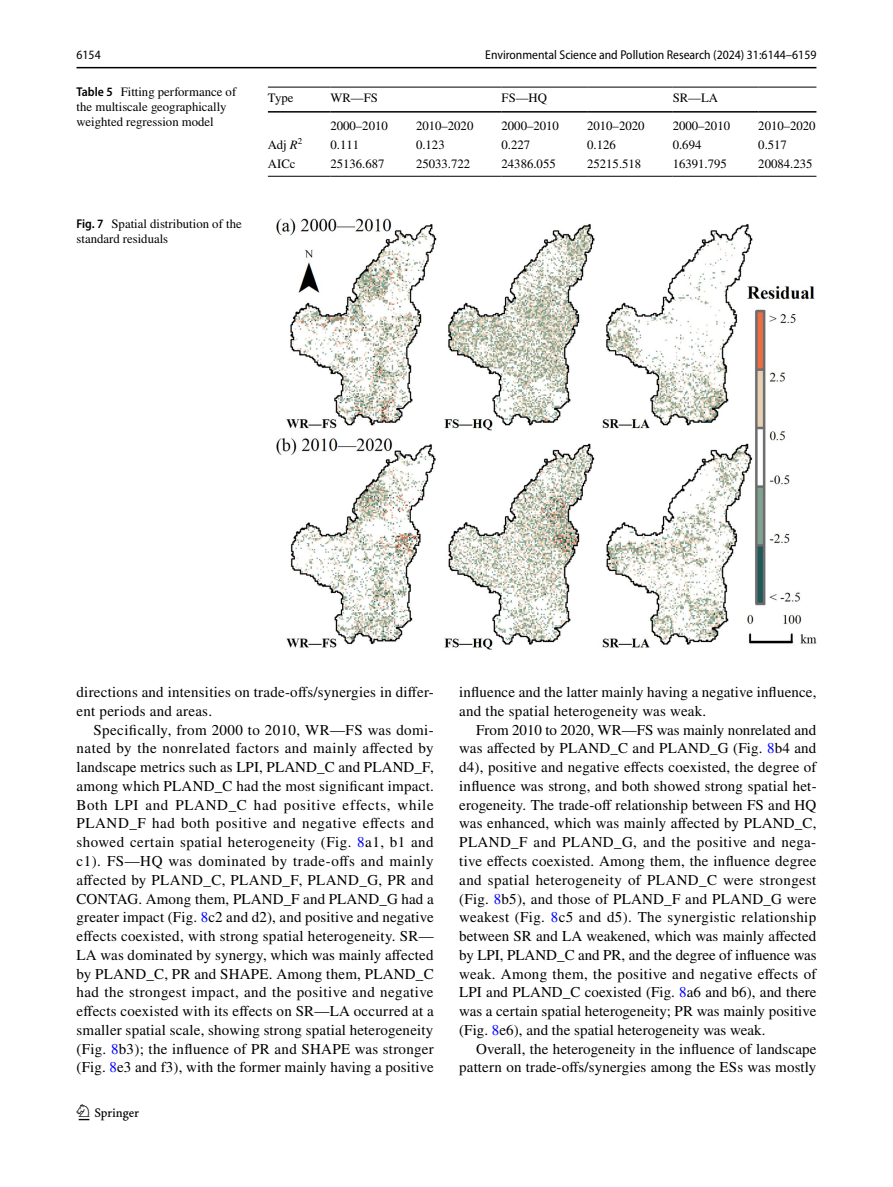
<style>
.page{position:relative;width:893px;height:1187px;background:#fff}
.page>*{position:absolute;margin:0;border:0;box-sizing:border-box;transform-origin:0 0}
.t1{font:22.5px "Springnew Regular 3";color:#000}
.t2{font:15px/18.8px "STIX";letter-spacing:.01em;color:#000}
.t3{font:12.75px/15px "STIX";color:#000}
.t4{font:semi-condensed 12.75px "Myriad Pro";color:#000}
.s1{font-family:"Myriad Pro";font-weight:600;font-stretch:semi-condensed}
.s2{font-style:italic}
.s3{color:#00f}
</style>
<div class="page">
<hr style="left:77px;top:67px;width:739px;height:1px;background:#000">
<hr style="left:268px;top:87px;width:62px;height:1px;background:#000">
<hr style="left:268px;top:111px;width:62px;height:2px;background:#000">
<hr style="left:330px;top:87px;width:86px;height:1px;background:#000">
<hr style="left:330px;top:111px;width:86px;height:2px;background:#000">
<hr style="left:416px;top:87px;width:86px;height:1px;background:#000">
<hr style="left:416px;top:111px;width:86px;height:2px;background:#000">
<hr style="left:502px;top:87px;width:85px;height:1px;background:#000">
<hr style="left:502px;top:111px;width:85px;height:2px;background:#000">
<hr style="left:587px;top:87px;width:86px;height:1px;background:#000">
<hr style="left:587px;top:111px;width:86px;height:2px;background:#000">
<hr style="left:673px;top:87px;width:85px;height:1px;background:#000">
<hr style="left:673px;top:111px;width:85px;height:2px;background:#000">
<hr style="left:758px;top:87px;width:58px;height:1px;background:#000">
<hr style="left:758px;top:111px;width:58px;height:2px;background:#000">
<hr style="left:268px;top:176px;width:62px;height:1px;background:#000">
<hr style="left:330px;top:176px;width:86px;height:1px;background:#000">
<hr style="left:416px;top:176px;width:86px;height:1px;background:#000">
<hr style="left:502px;top:176px;width:85px;height:1px;background:#000">
<hr style="left:587px;top:176px;width:86px;height:1px;background:#000">
<hr style="left:673px;top:176px;width:85px;height:1px;background:#000">
<hr style="left:758px;top:176px;width:58px;height:1px;background:#000">
<img style="left:276px;top:218px;width:540px;height:431px">
<p class="t4" style="left:77px;top:48px;width:26px">6154</p>
<p class="t4" style="left:485px;top:48px;width:333px">Environmental Science and Pollution Research (2024) 31:6144–6159</p>
<p class="t3" style="left:77px;top:85px;width:161px"><span class="s1">Table 5</span> Fitting performance of the multiscale geographically weighted regression model</p>
<p class="t3" style="left:268px;top:91px;width:27px">Type</p>
<p class="t3" style="left:330px;top:91px;width:49px">WR—FS</p>
<p class="t3" style="left:502px;top:91px;width:47px">FS—HQ</p>
<p class="t3" style="left:673px;top:91px;width:47px">SR—LA</p>
<p class="t3" style="left:330px;top:119px;width:59px">2000–2010</p>
<p class="t3" style="left:416px;top:119px;width:59px">2010–2020</p>
<p class="t3" style="left:502px;top:119px;width:59px">2000–2010</p>
<p class="t3" style="left:587px;top:119px;width:59px">2010–2020</p>
<p class="t3" style="left:673px;top:119px;width:59px">2000–2010</p>
<p class="t3" style="left:758px;top:119px;width:59px">2010–2020</p>
<p class="t3" style="left:77px;top:217px;width:167px"><span class="s1">Fig. 7</span> Spatial distribution of the standard residuals</p>
<p class="t3" style="left:268px;top:138px;width:36px">Adj <span class="s2">R</span><sup>2</sup></p>
<p class="t3" style="left:330px;top:138px;width:30px">0.111</p>
<p class="t3" style="left:416px;top:138px;width:30px">0.123</p>
<p class="t3" style="left:502px;top:138px;width:30px">0.227</p>
<p class="t3" style="left:587px;top:138px;width:30px">0.126</p>
<p class="t3" style="left:673px;top:138px;width:30px">0.694</p>
<p class="t3" style="left:758px;top:138px;width:30px">0.517</p>
<p class="t3" style="left:268px;top:157px;width:29px">AICc</p>
<p class="t3" style="left:330px;top:157px;width:56px">25136.687</p>
<p class="t3" style="left:416px;top:157px;width:56px">25033.722</p>
<p class="t3" style="left:502px;top:157px;width:56px">24386.055</p>
<p class="t3" style="left:587px;top:157px;width:56px">25215.518</p>
<p class="t3" style="left:673px;top:157px;width:56px">16391.795</p>
<p class="t3" style="left:758px;top:157px;width:56px">20084.235</p>
<p class="t2" style="left:77px;top:683px;width:359px">directions and intensities on trade-offs/synergies in differ&shy;ent periods and areas.</p>
<p class="t2" style="left:77px;top:721px;width:359px;text-align:justify;text-indent:17px">Specifically, from 2000 to 2010, WR—FS was domi&shy;nated by the nonrelated factors and mainly affected by landscape metrics such as LPI, PLAND_C and PLAND_F, among which PLAND_C had the most significant impact.<br>Both LPI and PLAND_C had positive effects, while PLAND_F had both positive and negative effects and showed certain spatial heterogeneity (Fig. <span class="s3">8</span>a1, b1 and c1). FS—HQ was dominated by trade-offs and mainly affected by PLAND_C, PLAND_F, PLAND_G, PR and CONTAG. Among them, PLAND_F and PLAND_G had a greater impact (Fig. <span class="s3">8</span>c2 and d2), and positive and negative effects coexisted, with strong spatial heterogeneity. SR— LA was dominated by synergy, which was mainly affected by PLAND_C, PR and SHAPE. Among them, PLAND_C had the strongest impact, and the positive and negative effects coexisted with its effects on SR—LA occurred at a smaller spatial scale, showing strong spatial heterogeneity (Fig. <span class="s3">8</span>b3); the influence of PR and SHAPE was stronger (Fig. <span class="s3">8</span>e3 and f3), with the former mainly having a positive</p>
<h1 class="t1" style="left:79px;top:1104px;width:62px">1 3</h1>
<p class="t2" style="left:459px;top:683px;width:359px">influence and the latter mainly having a negative influence, and the spatial heterogeneity was weak.</p>
<p class="t2" style="left:459px;top:721px;width:359px;text-align:justify;text-indent:17px">From 2010 to 2020, WR—FS was mainly nonrelated and was affected by PLAND_C and PLAND_G (Fig. <span class="s3">8</span>b4 and d4), positive and negative effects coexisted, the degree of influence was strong, and both showed strong spatial het&shy;erogeneity. The trade-off relationship between FS and HQ was enhanced, which was mainly affected by PLAND_C, PLAND_F and PLAND_G, and the positive and nega&shy;tive effects coexisted. Among them, the influence degree and spatial heterogeneity of PLAND_C were strongest (Fig. <span class="s3">8</span>b5), and those of PLAND_F and PLAND_G were weakest (Fig. <span class="s3">8</span>c5 and d5). The synergistic relationship between SR and LA weakened, which was mainly affected by LPI, PLAND_C and PR, and the degree of influence was weak. Among them, the positive and negative effects of LPI and PLAND_C coexisted (Fig. <span class="s3">8</span>a6 and b6), and there was a certain spatial heterogeneity; PR was mainly positive (Fig. <span class="s3">8</span>e6), and the spatial heterogeneity was weak.</p>
<p class="t2" style="left:459px;top:1040px;width:359px;text-align:right">Overall, the heterogeneity in the influence of landscape pattern on trade-offs/synergies among the ESs was mostly</p>
</div>
